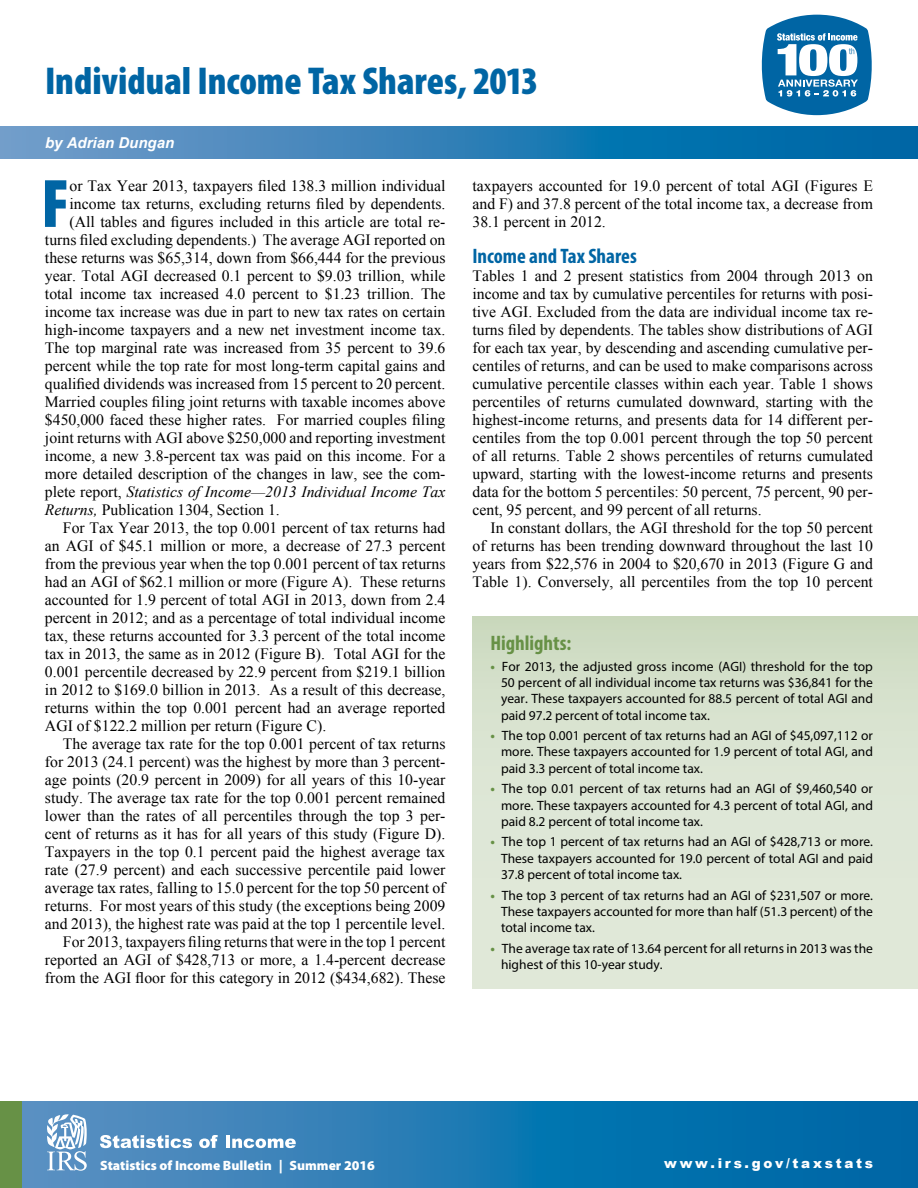
<style>
.page{position:relative;width:918px;height:1188px;background:#fff}
.page>*{position:absolute;margin:0;border:0;box-sizing:border-box;transform-origin:0 0}
.t1{font:900 condensed 69.15px "Myriad Pro";color:#0065a4}
.t2{font:900 condensed 39px "Myriad Pro";color:#0065a4}
.t3{font:700 condensed 21px "Myriad Pro";color:#0065a4}
.t4{font:700 condensed 21px "Myriad Pro";color:#679146}
.t5{font:15.75px/18px "Times New Roman";color:#000;text-align:justify}
.t6{font:italic 15.75px "Times New Roman";color:#000}
.t7{font:italic 700 15px "Arial";color:#fff}
.t8{font:13.5px/16.2px "Myriad Pro";color:#000;text-align:justify}
.t9{font:900 13.5px "Myriad Pro";color:#fff}
.t10{font:900 13.5px "Arial";letter-spacing:.2em;color:#fff}
.s1{font-style:normal}
.s2{font-style:italic}
.s3{font-weight:700;color:#679146}
</style>
<div class="page">
<div style="left:0;top:1101px;width:22px;height:87px;background:#679146"></div>
<svg style="left:22px;top:1101px;width:896px;height:87px;background:#1e79b2"></svg>
<svg style="left:0;top:127px;width:918px;height:32px;background:#2d7fb6"></svg>
<div style="left:472px;top:616px;width:446px;height:373px;background:linear-gradient(to bottom,#d1ddc6,#e5ebde)"></div>
<svg style="left:47px;top:1114px;width:40px;height:57px"></svg>
<svg style="left:100px;top:1135px;width:92px;height:13px"></svg>
<svg style="left:199px;top:1135px;width:19px;height:13px"></svg>
<hr style="left:226px;top:1135px;width:4px;height:13px;background:#fff">
<svg style="left:232px;top:1138px;width:64px;height:10px"></svg>
<svg style="left:761px;top:15px;width:111px;height:100px"></svg>
<h2 class="t2" style="left:45px;top:56px;width:495px">Individual Income Tax Shares, 2013</h2>
<p class="t7" style="left:45px;top:132px;width:131px">by Adrian Dungan</p>
<h1 class="t1" style="left:41px;top:160px;width:30px">F</h1>
<p class="t5" style="left:70px;top:176px;width:377px">or Tax Year 2013, taxpayers filed 138.3 million individual</p>
<p class="t5" style="left:70px;top:194px;width:377px">income tax returns, excluding returns filed by dependents.</p>
<p class="t5" style="left:70px;top:212px;width:377px">(All tables and figures included in this article are total re-</p>
<p class="t5" style="left:45px;top:230px;width:402px">turns filed excluding dependents.) The average AGI reported on</p>
<p class="t5" style="left:45px;top:248px;width:402px">these returns was $65,314, down from $66,444 for the previous</p>
<p class="t5" style="left:45px;top:266px;width:402px">year. Total AGI decreased 0.1 percent to $9.03 trillion, while</p>
<p class="t5" style="left:45px;top:284px;width:402px">total income tax increased 4.0 percent to $1.23 trillion. The</p>
<p class="t5" style="left:45px;top:302px;width:402px">income tax increase was due in part to new tax rates on certain</p>
<p class="t5" style="left:45px;top:320px;width:402px">high-income taxpayers and a new net investment income tax.</p>
<p class="t5" style="left:45px;top:338px;width:402px">The top marginal rate was increased from 35 percent to 39.6</p>
<p class="t5" style="left:45px;top:356px;width:402px">percent while the top rate for most long-term capital gains and</p>
<p class="t5" style="left:45px;top:374px;width:402px">qualified dividends was increased from 15 percent to 20 percent.</p>
<p class="t5" style="left:45px;top:392px;width:402px">Married couples filing joint returns with taxable incomes above</p>
<p class="t5" style="left:45px;top:410px;width:402px">$450,000 faced these higher rates. For married couples filing</p>
<p class="t5" style="left:45px;top:428px;width:402px">joint returns with AGI above $250,000 and reporting investment</p>
<p class="t5" style="left:45px;top:446px;width:402px">income, a new 3.8-percent tax was paid on this income. For a</p>
<p class="t5" style="left:45px;top:464px;width:402px">more detailed description of the changes in law, see the com-</p>
<p class="t6" style="left:45px;top:481px;width:402px"><span class="s1">plete report,</span> Statistics of Income—2013 Individual Income Tax</p>
<p class="t5" style="left:45px;top:500px;width:236px"><span class="s2">Returns,</span> Publication 1304, Section 1.</p>
<p class="t5" style="left:63px;top:518px;width:384px">For Tax Year 2013, the top 0.001 percent of tax returns had</p>
<p class="t5" style="left:45px;top:536px;width:402px">an AGI of $45.1 million or more, a decrease of 27.3 percent</p>
<p class="t5" style="left:45px;top:554px;width:402px">from the previous year when the top 0.001 percent of tax returns</p>
<p class="t5" style="left:45px;top:572px;width:402px">had an AGI of $62.1 million or more (Figure A). These returns</p>
<p class="t5" style="left:45px;top:590px;width:402px">accounted for 1.9 percent of total AGI in 2013, down from 2.4</p>
<p class="t5" style="left:45px;top:608px;width:402px">percent in 2012; and as a percentage of total individual income</p>
<p class="t5" style="left:45px;top:626px;width:402px">tax, these returns accounted for 3.3 percent of the total income</p>
<p class="t5" style="left:45px;top:644px;width:402px">tax in 2013, the same as in 2012 (Figure B). Total AGI for the</p>
<p class="t5" style="left:45px;top:662px;width:402px">0.001 percentile decreased by 22.9 percent from $219.1 billion</p>
<p class="t5" style="left:45px;top:680px;width:402px">in 2012 to $169.0 billion in 2013. As a result of this decrease,</p>
<p class="t5" style="left:45px;top:698px;width:402px">returns within the top 0.001 percent had an average reported</p>
<p class="t5" style="left:45px;top:716px;width:283px">AGI of $122.2 million per return (Figure C).</p>
<p class="t5" style="left:63px;top:734px;width:384px">The average tax rate for the top 0.001 percent of tax returns</p>
<p class="t5" style="left:45px;top:752px;width:402px">for 2013 (24.1 percent) was the highest by more than 3 percent-</p>
<p class="t5" style="left:45px;top:770px;width:402px">age points (20.9 percent in 2009) for all years of this 10-year</p>
<p class="t5" style="left:45px;top:788px;width:402px">study. The average tax rate for the top 0.001 percent remained</p>
<p class="t5" style="left:45px;top:806px;width:402px">lower than the rates of all percentiles through the top 3 per-</p>
<p class="t5" style="left:45px;top:824px;width:402px">cent of returns as it has for all years of this study (Figure D).</p>
<p class="t5" style="left:45px;top:842px;width:402px">Taxpayers in the top 0.1 percent paid the highest average tax</p>
<p class="t5" style="left:45px;top:860px;width:402px">rate (27.9 percent) and each successive percentile paid lower</p>
<p class="t5" style="left:45px;top:878px;width:402px">average tax rates, falling to 15.0 percent for the top 50 percent of</p>
<p class="t5" style="left:45px;top:896px;width:402px">returns. For most years of this study (the exceptions being 2009</p>
<p class="t5" style="left:45px;top:915px;width:402px">and 2013), the highest rate was paid at the top 1 percentile level.</p>
<p class="t5" style="left:63px;top:933px;width:384px">For 2013, taxpayers filing returns that were in the top 1 percent</p>
<p class="t5" style="left:45px;top:951px;width:402px">reported an AGI of $428,713 or more, a 1.4-percent decrease</p>
<p class="t5" style="left:45px;top:969px;width:402px">from the AGI floor for this category in 2012 ($434,682). These</p>
<p class="t5" style="left:472px;top:177px;width:402px">taxpayers accounted for 19.0 percent of total AGI (Figures E and F) and 37.8 percent of the total income tax, a decrease from 38.1 percent in 2012.</p>
<h3 class="t3" style="left:472px;top:243px;width:166px">Income and Tax Shares</h3>
<p class="t5" style="left:472px;top:266px;width:402px">Tables 1 and 2 present statistics from 2004 through 2013 on income and tax by cumulative percentiles for returns with posi&shy;tive AGI. Excluded from the data are individual income tax re&shy;turns filed by dependents. The tables show distributions of AGI for each tax year, by descending and ascending cumulative per&shy;centiles of returns, and can be used to make comparisons across cumulative percentile classes within each year. Table 1 shows percentiles of returns cumulated downward, starting with the highest-income returns, and presents data for 14 different per&shy;centiles from the top 0.001 percent through the top 50 percent of all returns. Table 2 shows percentiles of returns cumulated upward, starting with the lowest-income returns and presents data for the bottom 5 percentiles: 50 percent, 75 percent, 90 per&shy;cent, 95 percent, and 99 percent of all returns.</p>
<p class="t5" style="left:472px;top:518px;width:402px;text-indent:18px">In constant dollars, the AGI threshold for the top 50 percent of returns has been trending downward throughout the last 10 years from $22,576 in 2004 to $20,670 in 2013 (Figure G and Table 1). Conversely, all percentiles from the top 10 percent</p>
<h3 class="t4" style="left:490px;top:630px;width:82px">Highlights:</h3>
<p class="t8" style="left:501px;top:658px;width:374px;text-indent:-11px"><span class="s3">•</span> For 2013, the adjusted gross income (AGI) threshold for the top 50 percent of all individual income tax returns was $36,841 for the year. These taxpayers accounted for 88.5 percent of total AGI and paid 97.2 percent of total income tax.</p>
<p class="t8" style="left:501px;top:727px;width:374px;text-indent:-11px"><span class="s3">•</span> The top 0.001 percent of tax returns had an AGI of $45,097,112 or more. These taxpayers accounted for 1.9 percent of total AGI, and paid 3.3 percent of total income tax.</p>
<p class="t8" style="left:501px;top:781px;width:374px;text-indent:-11px"><span class="s3">•</span> The top 0.01 percent of tax returns had an AGI of $9,460,540 or more. These taxpayers accounted for 4.3 percent of total AGI, and paid 8.2 percent of total income tax.</p>
<p class="t8" style="left:501px;top:834px;width:373px;text-indent:-11px"><span class="s3">•</span> The top 1 percent of tax returns had an AGI of $428,713 or more.<br>These taxpayers accounted for 19.0 percent of total AGI and paid 37.8 percent of total income tax.</p>
<p class="t8" style="left:501px;top:887px;width:373px;text-indent:-11px"><span class="s3">•</span> The top 3 percent of tax returns had an AGI of $231,507 or more.<br>These taxpayers accounted for more than half (51.3 percent) of the total income tax.</p>
<p class="t8" style="left:501px;top:940px;width:373px;text-indent:-11px"><span class="s3">•</span> The average tax rate of 13.64 percent for all returns in 2013 was the highest of this 10-year study.</p>
<p class="t9" style="left:100px;top:1156px;width:276px">Statistics of Income Bulletin | Summer 2016</p>
<p class="t10" style="left:664px;top:1154px;width:210px">www.irs.gov/taxstats</p>
</div>
